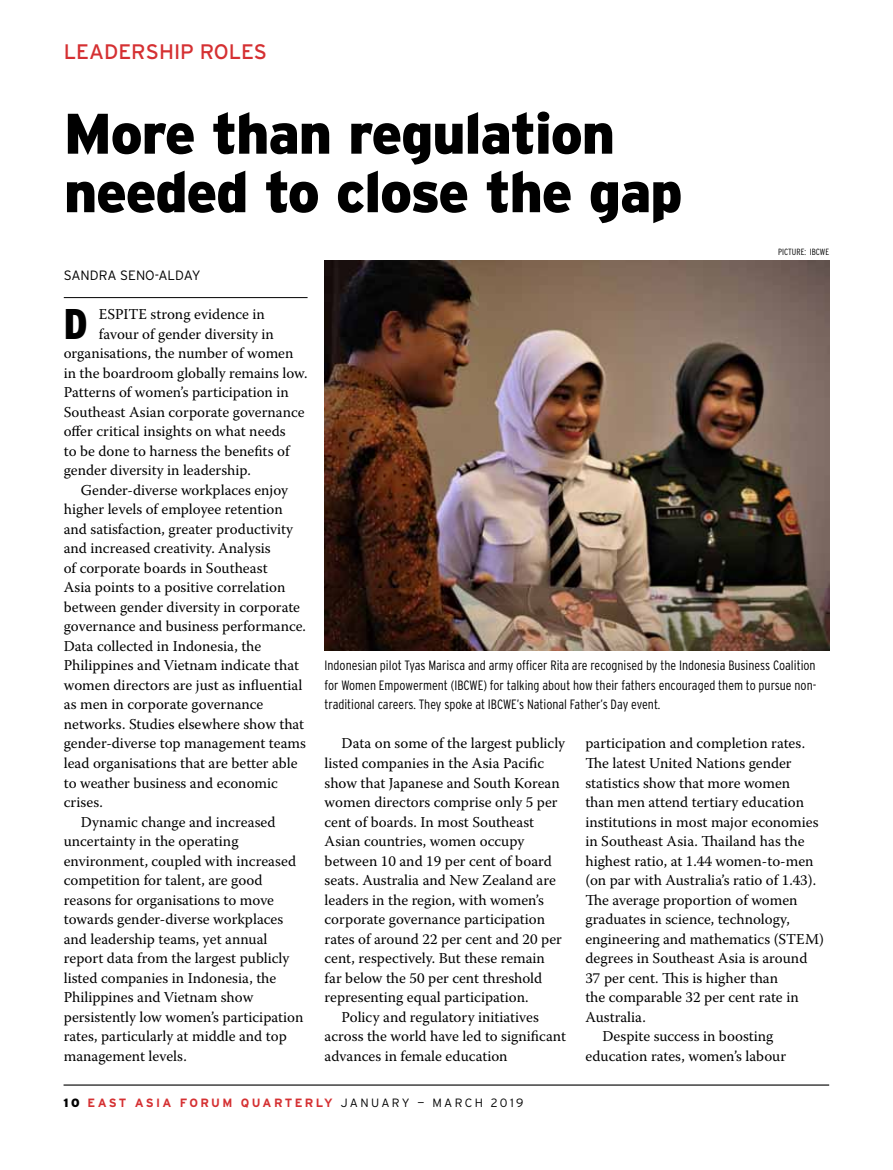
<style>
.page{position:relative;width:893px;height:1170px;background:#fff}
.page>*{position:absolute;margin:0;border:0;box-sizing:border-box;transform-origin:0 0}
.t1{font:900 57px/58.5px "Interstate";letter-spacing:-.025em;color:#000}
.t2{font:900 condensed 42.9px "Interstate";color:#000}
.t3{font:21px "Interstate";color:#d53032}
.t4{font:15px "Warnock Pro";color:#000}
.t5{font:300 condensed 13.5px/19.5px "Interstate";color:#000;text-align:justify}
.t6{font:300 13.5px "Interstate";color:#000}
.t7{font:700 12px "Interstate";letter-spacing:.2em;color:#d53032}
.t8{font:300 condensed 9px "Interstate";color:#000}
.s1{font-weight:900;color:#000}
.s2{font-weight:300;color:#000}
</style>
<div class="page">
<hr style="left:64px;top:1084px;width:765px;height:1px;background:#000">
<hr style="left:64px;top:297px;width:244px;height:1px;background:#000">
<img style="left:325px;top:261px;width:504px;height:390px">
<h3 class="t3" style="left:64px;top:40px;width:14px">LEA</h3>
<h3 class="t3" style="left:104px;top:40px;width:110px">DERSHIP ROLE</h3>
<h3 class="t3" style="left:254px;top:40px;width:15px">S</h3>
<h1 class="t1" style="left:64px;top:104px;width:620px">More than regulation needed to close the gap</h1>
<p class="t8" style="left:778px;top:247px;width:5px">picture</p>
<p class="t8" style="left:804px;top:247px;width:26px">: IBCWE</p>
<p class="t6" style="left:64px;top:267px;width:10px">SAN</p>
<p class="t6" style="left:90px;top:267px;width:103px">DRA SENO-ALDAY</p>
<h2 class="t2" style="left:64px;top:297px;width:25px">D</h2>
<p class="t4" style="left:99px;top:305px;width:168px">ESPITE strong evidence in</p>
<p class="t4" style="left:99px;top:325px;width:177px">favour of gender diversity in</p>
<p class="t4" style="left:64px;top:344px;width:231px">organisations, the number of women</p>
<p class="t4" style="left:64px;top:364px;width:245px">in the boardroom globally remains low.</p>
<p class="t4" style="left:64px;top:383px;width:227px">Patterns of women’s participation in</p>
<p class="t4" style="left:64px;top:403px;width:242px">Southeast Asian corporate governance</p>
<p class="t4" style="left:64px;top:422px;width:223px">offer critical insights on what needs</p>
<p class="t4" style="left:64px;top:442px;width:228px">to be done to harness the benefits of</p>
<p class="t4" style="left:64px;top:461px;width:189px">gender diversity in leadership.</p>
<p class="t4" style="left:81px;top:481px;width:209px">Gender-diverse workplaces enjoy</p>
<p class="t4" style="left:64px;top:500px;width:220px">higher levels of employee retention</p>
<p class="t4" style="left:64px;top:520px;width:231px">and satisfaction, greater productivity</p>
<p class="t4" style="left:64px;top:539px;width:208px">and increased creativity. Analysis</p>
<p class="t4" style="left:64px;top:559px;width:205px">of corporate boards in Southeast</p>
<p class="t4" style="left:64px;top:578px;width:223px">Asia points to a positive correlation</p>
<p class="t4" style="left:64px;top:598px;width:238px">between gender diversity in corporate</p>
<p class="t4" style="left:64px;top:617px;width:244px">governance and business performance.</p>
<p class="t4" style="left:64px;top:637px;width:199px">Data collected in Indonesia, the</p>
<p class="t4" style="left:64px;top:656px;width:237px">Philippines and Vietnam indicate that</p>
<p class="t4" style="left:64px;top:676px;width:240px">women directors are just as influential</p>
<p class="t4" style="left:64px;top:695px;width:201px">as men in corporate governance</p>
<p class="t4" style="left:64px;top:715px;width:242px">networks. Studies elsewhere show that</p>
<p class="t4" style="left:64px;top:734px;width:244px">gender-diverse top management teams</p>
<p class="t4" style="left:64px;top:754px;width:235px">lead organisations that are better able</p>
<p class="t4" style="left:64px;top:773px;width:216px">to weather business and economic</p>
<p class="t4" style="left:64px;top:793px;width:41px">crises.</p>
<p class="t4" style="left:81px;top:812px;width:196px">Dynamic change and increased</p>
<p class="t4" style="left:64px;top:832px;width:176px">uncertainty in the operating</p>
<p class="t4" style="left:64px;top:851px;width:234px">environment, coupled with increased</p>
<p class="t4" style="left:64px;top:871px;width:200px">competition for talent, are good</p>
<p class="t4" style="left:64px;top:890px;width:212px">reasons for organisations to move</p>
<p class="t4" style="left:64px;top:910px;width:221px">towards gender-diverse workplaces</p>
<p class="t4" style="left:64px;top:929px;width:205px">and leadership teams, yet annual</p>
<p class="t4" style="left:64px;top:949px;width:227px">report data from the largest publicly</p>
<p class="t4" style="left:64px;top:968px;width:214px">listed companies in Indonesia, the</p>
<p class="t4" style="left:64px;top:988px;width:191px">Philippines and Vietnam show</p>
<p class="t4" style="left:64px;top:1007px;width:241px">persistently low women’s participation</p>
<p class="t4" style="left:64px;top:1027px;width:224px">rates, particularly at middle and top</p>
<p class="t4" style="left:64px;top:1046px;width:125px">management levels.</p>
<p class="t5" style="left:325px;top:655px;width:493px">Indonesian pilot Tyas Marisca and army officer Rita are recognised by the Indonesia Business Coalition for Women Empowerment (IBCWE) for talking about how their fathers encouraged them to pursue non&shy;traditional careers. They spoke at IBCWE’s National Father’s Day event.</p>
<p class="t4" style="left:342px;top:734px;width:225px">Data on some of the largest publicly</p>
<p class="t4" style="left:325px;top:754px;width:221px">listed companies in the Asia Pacific</p>
<p class="t4" style="left:325px;top:773px;width:237px">show that Japanese and South Korean</p>
<p class="t4" style="left:325px;top:793px;width:235px">women directors comprise only 5 per</p>
<p class="t4" style="left:325px;top:812px;width:211px">cent of boards. In most Southeast</p>
<p class="t4" style="left:325px;top:832px;width:201px">Asian countries, women occupy</p>
<p class="t4" style="left:325px;top:851px;width:229px">between 10 and 19 per cent of board</p>
<p class="t4" style="left:325px;top:871px;width:233px">seats. Australia and New Zealand are</p>
<p class="t4" style="left:325px;top:890px;width:221px">leaders in the region, with women’s</p>
<p class="t4" style="left:325px;top:910px;width:222px">corporate governance participation</p>
<p class="t4" style="left:325px;top:929px;width:239px">rates of around 22 per cent and 20 per</p>
<p class="t4" style="left:325px;top:949px;width:222px">cent, respectively. But these remain</p>
<p class="t4" style="left:325px;top:968px;width:219px">far below the 50 per cent threshold</p>
<p class="t4" style="left:325px;top:988px;width:206px">representing equal participation.</p>
<p class="t4" style="left:342px;top:1007px;width:199px">Policy and regulatory initiatives</p>
<p class="t4" style="left:325px;top:1027px;width:243px">across the world have led to significant</p>
<p class="t4" style="left:325px;top:1046px;width:185px">advances in female education</p>
<p class="t4" style="left:585px;top:734px;width:221px">participation and completion rates.</p>
<p class="t4" style="left:585px;top:754px;width:208px">The latest United Nations gender</p>
<p class="t4" style="left:585px;top:773px;width:206px">statistics show that more women</p>
<p class="t4" style="left:585px;top:793px;width:220px">than men attend tertiary education</p>
<p class="t4" style="left:585px;top:812px;width:235px">institutions in most major economies</p>
<p class="t4" style="left:585px;top:832px;width:221px">in Southeast Asia. Thailand has the</p>
<p class="t4" style="left:585px;top:851px;width:230px">highest ratio, at 1.44 women-to-men</p>
<p class="t4" style="left:585px;top:871px;width:232px">(on par with Australia’s ratio of 1.43).</p>
<p class="t4" style="left:585px;top:890px;width:214px">The average proportion of women</p>
<p class="t4" style="left:585px;top:910px;width:206px">graduates in science, technology,</p>
<p class="t4" style="left:585px;top:929px;width:240px">engineering and mathematics (STEM)</p>
<p class="t4" style="left:585px;top:949px;width:223px">degrees in Southeast Asia is around</p>
<p class="t4" style="left:585px;top:968px;width:194px">37 per cent. This is higher than</p>
<p class="t4" style="left:585px;top:988px;width:215px">the comparable 32 per cent rate in</p>
<p class="t4" style="left:585px;top:1007px;width:62px">Australia.</p>
<p class="t4" style="left:602px;top:1027px;width:173px">Despite success in boosting</p>
<p class="t4" style="left:585px;top:1046px;width:202px">education rates, women’s labour</p>
<p class="t7" style="left:64px;top:1095px;width:461px"><span class="s1">10</span> EAST ASIA FORUM QUARTERLY <span class="s2">JANUARY — MARCH 2019</span></p>
</div>
